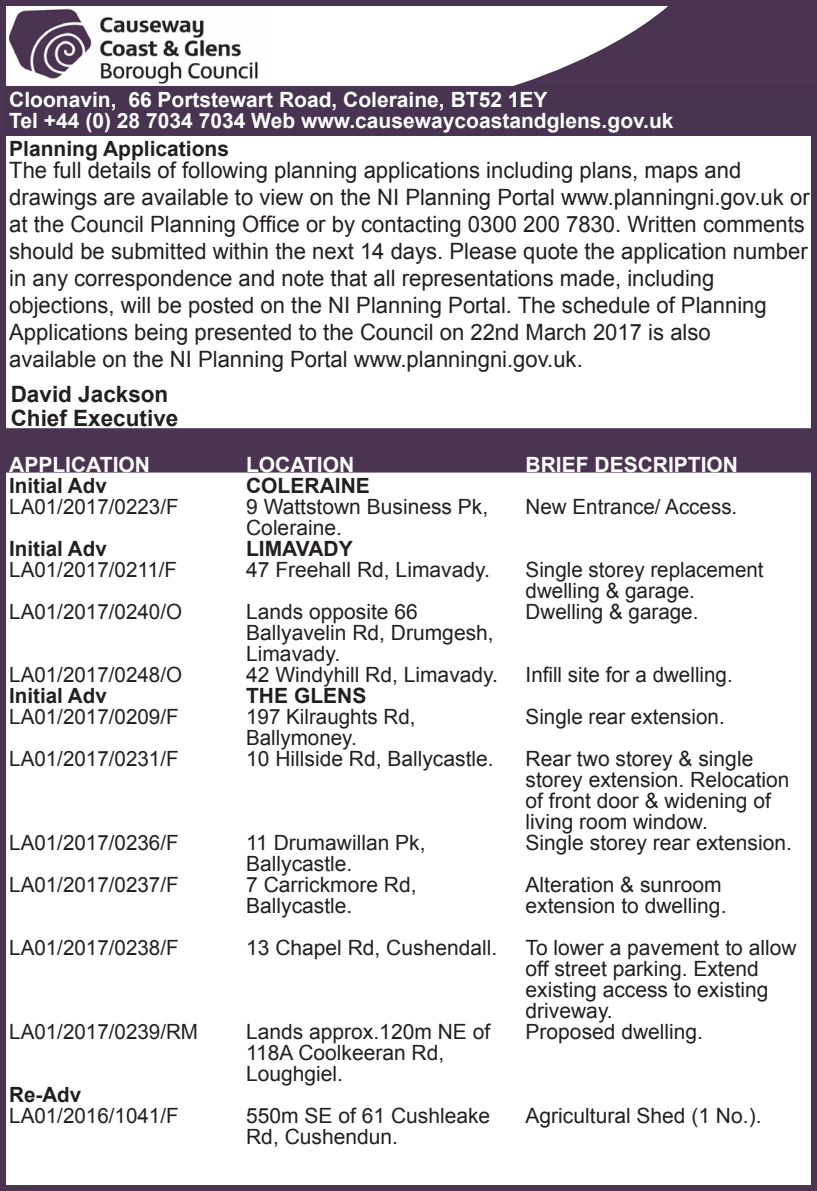
<style>
.page{position:relative;width:817px;height:1191px;background:#fff}
.page>*{position:absolute;margin:0;border:0;box-sizing:border-box;transform-origin:0 0}
.t1{font:22.5px/27px "Arial";color:#231f20}
.t2{font:700 22.5px "Arial";color:#231f20}
.t3{font:21px/21px "Arial";color:#231f20}
.t4{font:700 21px "Arial";color:#fff}
.t5{font:700 21px "Arial";color:#231f20}
</style>
<div class="page">
<img style="left:7px;top:8px;width:61px;height:79px">
<div style="left:0;top:0;width:816px;height:1191px;border:6px solid #4b3451"></div>
<svg style="left:68px;top:0;width:744px;height:148px"></svg>
<div style="left:6px;top:87px;width:810px;height:49px;background:#483350"></div>
<div style="left:1px;top:429px;width:810px;height:43px;background:#4b3451"></div>
<div style="left:0;top:428px;width:812px;height:44px;border:2px solid #4b3451"></div>
<p class="t4" style="left:9px;top:85px;width:539px">Cloonavin, 66 Portstewart Road, Coleraine, BT52 1EY</p>
<p class="t4" style="left:9px;top:106px;width:665px">Tel +44 (0) 28 7034 7034 Web www.causewaycoastandglens.gov.uk</p>
<p class="t5" style="left:9px;top:134px;width:221px">Planning Applications</p>
<p class="t1" style="left:9px;top:157px;width:733px">The full details of following planning applications including plans, maps and</p>
<p class="t1" style="left:9px;top:184px;width:801px">drawings are available to view on the NI Planning Portal www.planningni.gov.uk or at the Council Planning Office or by contacting 0300 200 7830. Written comments should be submitted within the next 14 days. Please quote the application number in any correspondence and note that all representations made, including</p>
<p class="t1" style="left:9px;top:292px;width:759px">objections, will be posted on the NI Planning Portal. The schedule of Planning</p>
<p class="t1" style="left:9px;top:319px;width:703px">Applications being presented to the Council on 22nd March 2017 is also</p>
<p class="t1" style="left:9px;top:346px;width:575px">available on the NI Planning Portal www.planningni.gov.uk.</p>
<p class="t2" style="left:11px;top:379px;width:159px">David Jackson</p>
<p class="t2" style="left:11px;top:403px;width:169px">Chief Executive</p>
<p class="t4" style="left:9px;top:450px;width:142px">APPLICATION</p>
<p class="t5" style="left:9px;top:471px;width:99px">Initial Adv</p>
<p class="t3" style="left:9px;top:496px;width:171px">LA01/2017/0223/F</p>
<p class="t5" style="left:9px;top:534px;width:99px">Initial Adv</p>
<p class="t3" style="left:9px;top:559px;width:169px">LA01/2017/0211/F</p>
<p class="t3" style="left:9px;top:601px;width:174px">LA01/2017/0240/O</p>
<p class="t4" style="left:246px;top:450px;width:110px">LOCATION</p>
<p class="t5" style="left:246px;top:471px;width:125px">COLERAINE</p>
<p class="t3" style="left:246px;top:496px;width:243px">9 Wattstown Business Pk,<br>Coleraine.</p>
<p class="t5" style="left:246px;top:534px;width:108px">LIMAVADY</p>
<p class="t3" style="left:246px;top:559px;width:245px">47 Freehall Rd, Limavady.</p>
<p class="t3" style="left:246px;top:601px;width:173px">Lands opposite 66</p>
<p class="t3" style="left:246px;top:622px;width:249px">Ballyavelin Rd, Drumgesh,<br>Limavady.</p>
<p class="t3" style="left:246px;top:664px;width:253px">42 Windyhill Rd, Limavady.</p>
<p class="t5" style="left:246px;top:681px;width:122px">THE GLENS</p>
<p class="t3" style="left:246px;top:706px;width:171px">197 Kilraughts Rd,</p>
<p class="t3" style="left:246px;top:727px;width:112px">Ballymoney.</p>
<p class="t3" style="left:246px;top:748px;width:249px">10 Hillside Rd, Ballycastle.</p>
<p class="t4" style="left:525px;top:450px;width:214px">BRIEF DESCRIPTION</p>
<p class="t3" style="left:525px;top:496px;width:213px">New Entrance/ Access.</p>
<p class="t3" style="left:525px;top:559px;width:239px">Single storey replacement dwelling &amp; garage.</p>
<p class="t3" style="left:525px;top:601px;width:174px">Dwelling &amp; garage.</p>
<p class="t3" style="left:9px;top:664px;width:174px">LA01/2017/0248/O</p>
<p class="t5" style="left:9px;top:681px;width:99px">Initial Adv</p>
<p class="t3" style="left:9px;top:706px;width:171px">LA01/2017/0209/F</p>
<p class="t3" style="left:9px;top:748px;width:171px">LA01/2017/0231/F</p>
<p class="t3" style="left:525px;top:664px;width:209px">Infill site for a dwelling.</p>
<p class="t3" style="left:525px;top:706px;width:201px">Single rear extension.</p>
<p class="t3" style="left:525px;top:748px;width:229px">Rear two storey &amp; single</p>
<p class="t3" style="left:525px;top:769px;width:265px">storey extension. Relocation of front door &amp; widening of living room window.</p>
<p class="t3" style="left:525px;top:832px;width:268px">Single storey rear extension.</p>
<p class="t3" style="left:525px;top:874px;width:198px">Alteration &amp; sunroom</p>
<p class="t3" style="left:525px;top:895px;width:202px">extension to dwelling.</p>
<p class="t3" style="left:525px;top:937px;width:272px">To lower a pavement to allow off street parking. Extend existing access to existing driveway.</p>
<p class="t3" style="left:525px;top:1021px;width:179px">Proposed dwelling.</p>
<p class="t3" style="left:9px;top:832px;width:171px">LA01/2017/0236/F</p>
<p class="t3" style="left:9px;top:874px;width:171px">LA01/2017/0237/F</p>
<p class="t3" style="left:246px;top:832px;width:181px">11 Drumawillan Pk,</p>
<p class="t3" style="left:246px;top:853px;width:108px">Ballycastle.</p>
<p class="t3" style="left:246px;top:874px;width:172px">7 Carrickmore Rd,</p>
<p class="t3" style="left:246px;top:895px;width:108px">Ballycastle.</p>
<p class="t3" style="left:246px;top:937px;width:252px">13 Chapel Rd, Cushendall.</p>
<p class="t3" style="left:9px;top:937px;width:171px">LA01/2017/0238/F</p>
<p class="t3" style="left:9px;top:1021px;width:190px">LA01/2017/0239/RM</p>
<p class="t3" style="left:246px;top:1021px;width:245px">Lands approx.120m NE of</p>
<p class="t3" style="left:246px;top:1042px;width:200px">118A Coolkeeran Rd,</p>
<p class="t3" style="left:246px;top:1063px;width:98px">Loughgiel.</p>
<p class="t3" style="left:246px;top:1105px;width:245px">550m SE of 61 Cushleake</p>
<p class="t3" style="left:246px;top:1126px;width:153px">Rd, Cushendun.</p>
<p class="t5" style="left:9px;top:1080px;width:74px">Re-Adv</p>
<p class="t3" style="left:9px;top:1105px;width:171px">LA01/2016/1041/F</p>
<p class="t3" style="left:525px;top:1105px;width:237px">Agricultural Shed (1 No.).</p>
</div>
